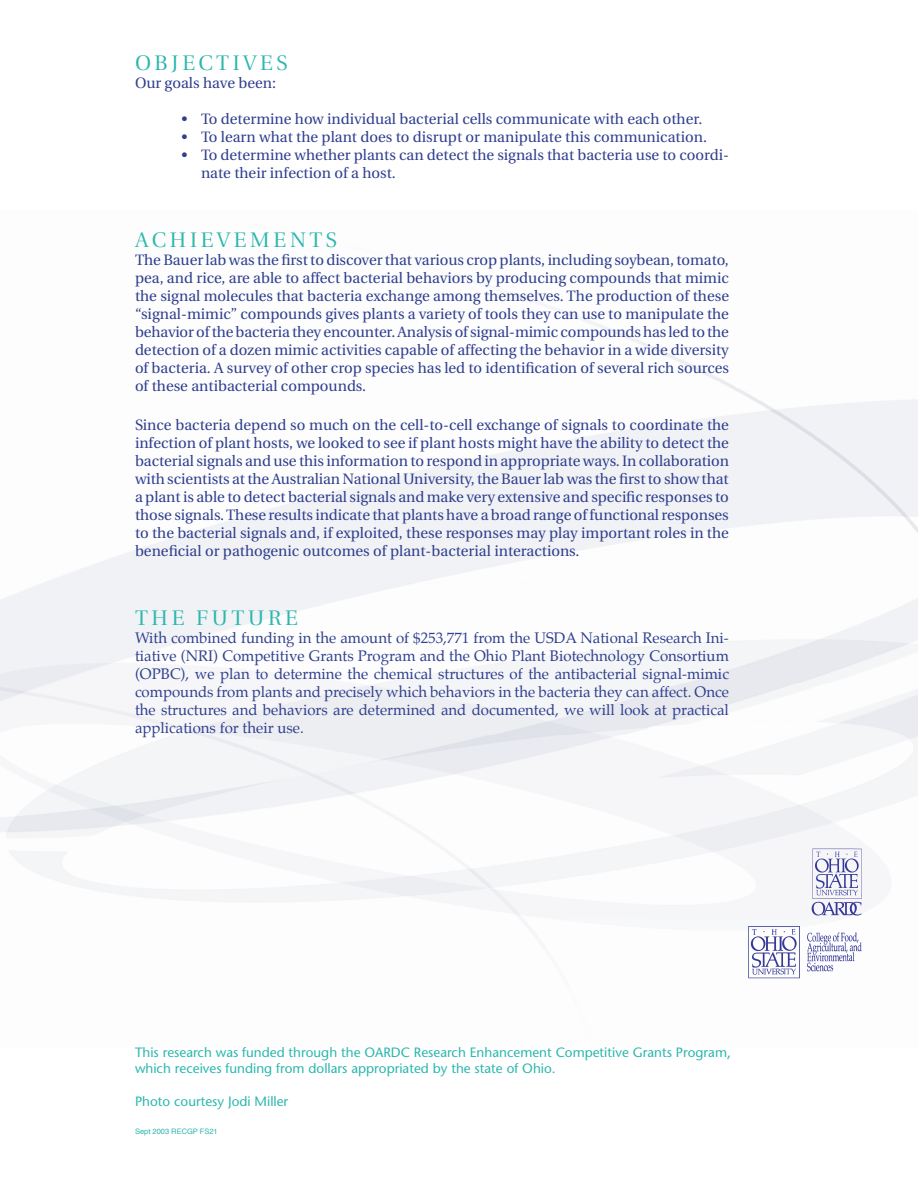
<style>
.page{position:relative;width:918px;height:1188px;background:#fff}
.page>*{position:absolute;margin:0;border:0;box-sizing:border-box;transform-origin:0 0}
.t1{font:21px "Utopia Titling";letter-spacing:.15em;color:#2bb7ad}
.t2{font:15px/18px "Utopia";color:#2f3f8e;text-align:justify}
.t3{font:15px/18px "Palatino";color:#2f3f8e;text-align:justify}
.t4{font:13.5px/16.2px "Stone Sans";color:#2bb7ad}
.t5{font:7.5px "Helvetica";color:#2bb7ad}
</style>
<div class="page">
<img style="left:810px;top:848px;width:54px;height:68px">
<img style="left:746px;top:924px;width:116px;height:55px">
<h1 class="t1" style="left:135px;top:52px;width:155px">OBJECTIVES</h1>
<p class="t2" style="left:135px;top:75px;width:143px">Our goals have been:</p>
<p class="t2" style="left:182px;top:111px;width:522px">• To determine how individual bacterial cells communicate with each other.</p>
<p class="t2" style="left:182px;top:129px;width:527px">• To learn what the plant does to disrupt or manipulate this communication.</p>
<p class="t2" style="left:201px;top:147px;width:529px;text-indent:-20px">• To determine whether plants can detect the signals that bacteria use to coordi&shy;nate their infection of a host.</p>
<h1 class="t1" style="left:135px;top:228px;width:204px">ACHIEVEMENTS</h1>
<p class="t2" style="left:135px;top:251px;width:596px">The Bauer lab was the first to discover that various crop plants, including soybean, tomato, pea, and rice, are able to affect bacterial behaviors by producing compounds that mimic the signal molecules that bacteria exchange among themselves. The production of these “signal-mimic” compounds gives plants a variety of tools they can use to manipulate the behavior of the bacteria they encounter. Analysis of signal-mimic compounds has led to the detection of a dozen mimic activities capable of affecting the behavior in a wide diversity of bacteria. A survey of other crop species has led to identification of several rich sources of these antibacterial compounds.</p>
<p class="t2" style="left:135px;top:417px;width:596px">Since bacteria depend so much on the cell-to-cell exchange of signals to coordinate the infection of plant hosts, we looked to see if plant hosts might have the ability to detect the bacterial signals and use this information to respond in appropriate ways. In collaboration with scientists at the Australian National University, the Bauer lab was the first to show that a plant is able to detect bacterial signals and make very extensive and specific responses to those signals. These results indicate that plants have a broad range of functional responses to the bacterial signals and, if exploited, these responses may play important roles in the beneficial or pathogenic outcomes of plant-bacterial interactions.</p>
<h1 class="t1" style="left:135px;top:606px;width:165px">THE FUTURE</h1>
<p class="t3" style="left:135px;top:630px;width:596px">With combined funding in the amount of $253,771 from the USDA National Research Ini&shy;tiative (NRI) Competitive Grants Program and the Ohio Plant Biotechnology Consortium (OPBC), we plan to determine the chemical structures of the antibacterial signal-mimic compounds from plants and precisely which behaviors in the bacteria they can affect. Once the structures and behaviors are determined and documented, we will look at practical applications for their use.</p>
<p class="t4" style="left:135px;top:1044px;width:597px">This research was funded through the OARDC Research Enhancement Competitive Grants Program, which receives funding from dollars appropriated by the state of Ohio.</p>
<p class="t4" style="left:135px;top:1093px;width:155px">Photo courtesy Jodi Miller</p>
<p class="t5" style="left:135px;top:1126px;width:84px">Sept 2003 RECGP FS21</p>
</div>
